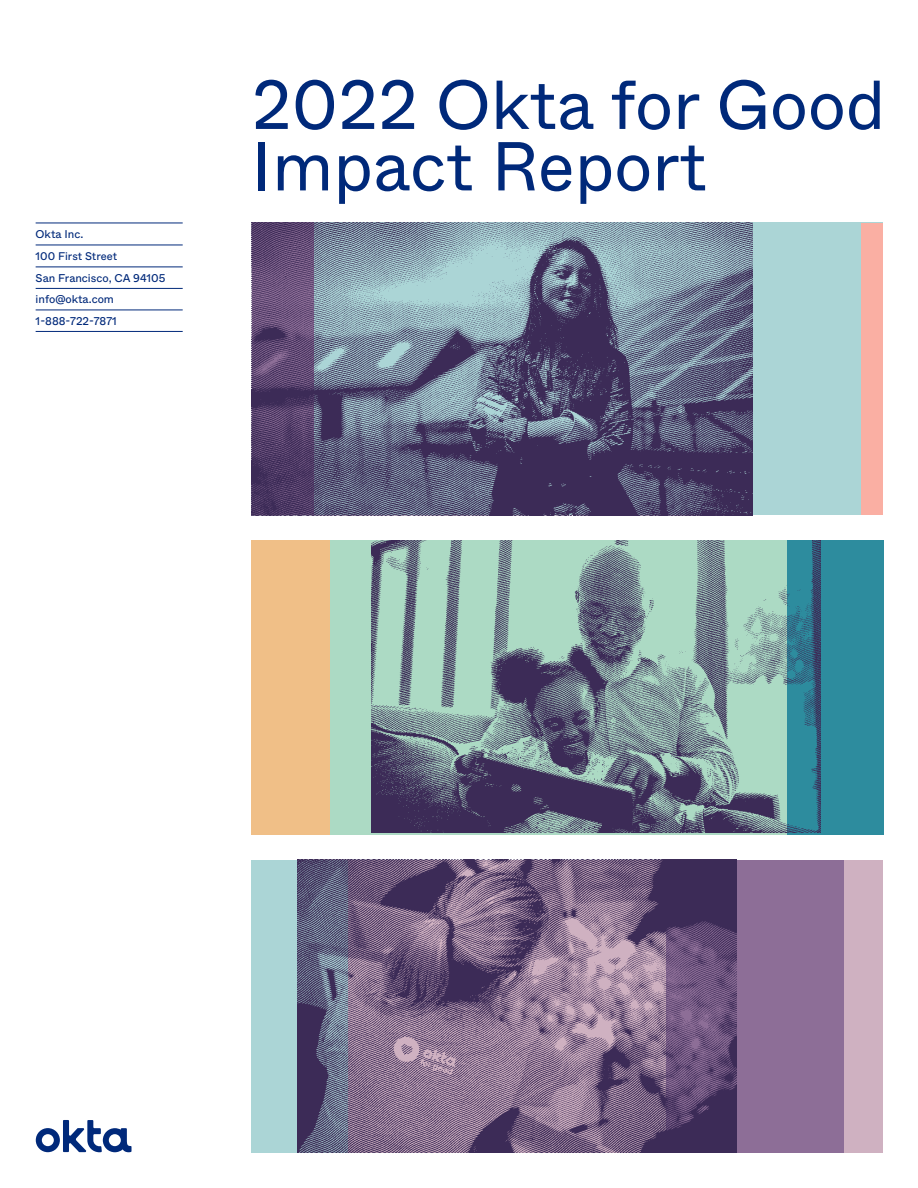
<style>
.page{position:relative;width:918px;height:1188px;background:#fff}
.page>*{position:absolute;margin:0;border:0;box-sizing:border-box;transform-origin:0 0}
.t1{font:69px/61.5px "ABC Whyte";color:#00297a}
.t2{font:11.25px/21.5px "ABC Whyte";color:#00297a}
.t3{font:11.1px "ABC Whyte";color:#00297a}
</style>
<div class="page">
<svg style="left:36px;top:1120px;width:96px;height:32px"></svg>
<hr style="left:36px;top:223px;width:147px;height:1px;background:#00297a">
<hr style="left:36px;top:245px;width:147px;height:1px;background:#00297a">
<hr style="left:36px;top:267px;width:147px;height:1px;background:#00297a">
<hr style="left:36px;top:288px;width:147px;height:1px;background:#00297a">
<hr style="left:36px;top:310px;width:147px;height:1px;background:#00297a">
<hr style="left:36px;top:331px;width:147px;height:1px;background:#00297a">
<div style="left:314px;top:223px;width:568px;height:292px;background:#abd5d6"></div>
<img style="left:252px;top:223px;width:500px;height:292px">
<div style="left:252px;top:860px;width:631px;height:292px;background:#cfb1c1"></div>
<div style="left:666px;top:860px;width:177px;height:292px;background:#8d6e97"></div>
<div style="left:251px;top:860px;width:96px;height:292px;background:#abd5d6"></div>
<img style="left:298px;top:860px;width:438px;height:292px">
<div style="left:252px;top:540px;width:631px;height:295px;background:#acdac4"></div>
<div style="left:787px;top:540px;width:96px;height:295px;background:#2d8c9e"></div>
<div style="left:252px;top:540px;width:78px;height:295px;background:#f0bf87"></div>
<img style="left:372px;top:540px;width:448px;height:293px">
<div style="left:861px;top:223px;width:21px;height:292px;background:#faafa3"></div>
<p class="t2" style="left:36px;top:223px;width:49px">Okta Inc.</p>
<p class="t3" style="left:36px;top:247px;width:83px">100 First Street</p>
<p class="t2" style="left:36px;top:266px;width:131px">San Francisco, CA 94105 info@okta.com<br>1-888-722-7871</p>
<h1 class="t1" style="left:252px;top:70px;width:635px">2022 Okta for Good<br>Impact Report</h1>
</div>
